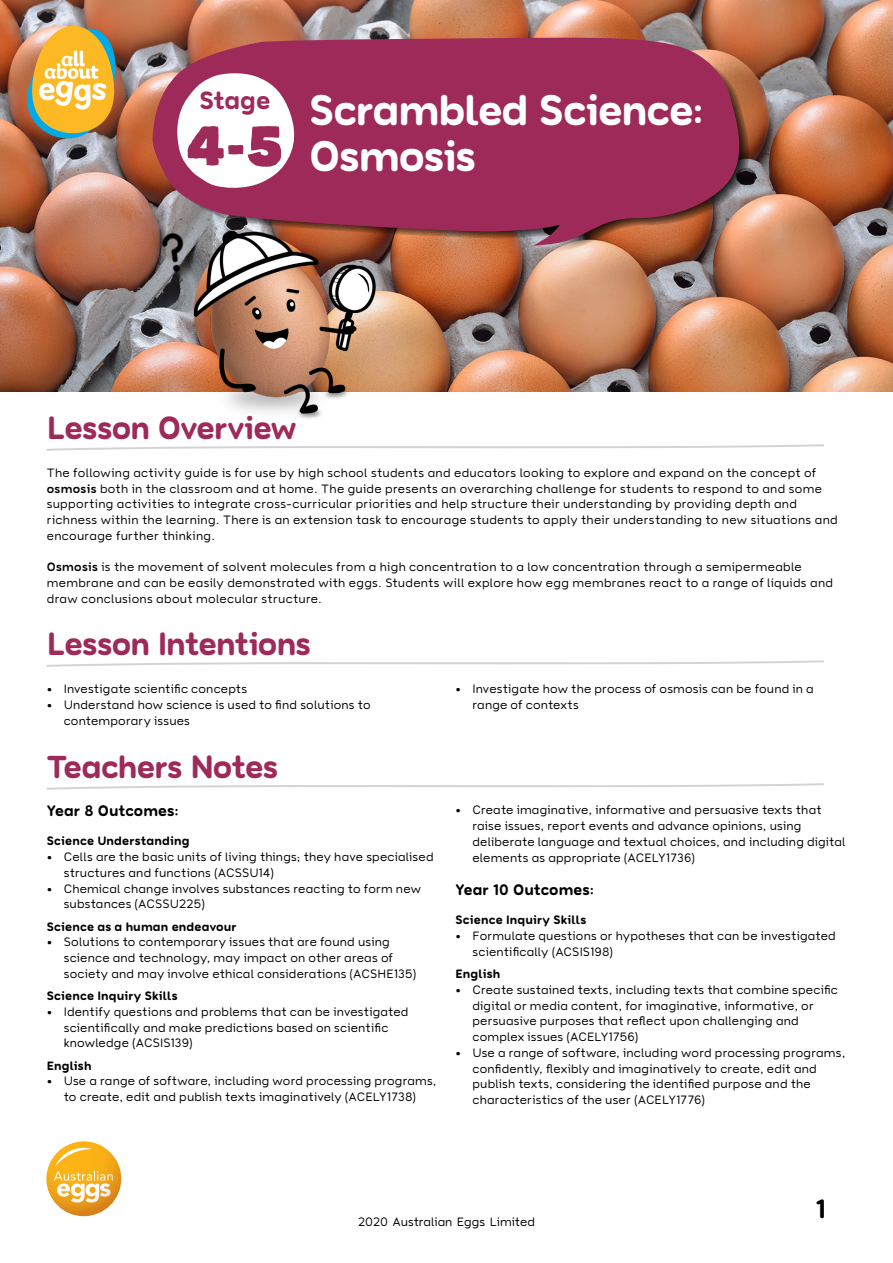
<style>
.page{position:relative;width:893px;height:1263px;background:#fff}
.page>*{position:absolute;margin:0;border:0;box-sizing:border-box;transform-origin:0 0}
.Copy{font:55.8px "Matiz";color:#9e2a5a}
.Big_Bubble_Copy{font:800 42px "Toriga";letter-spacing:-.025em;color:#fff}
.t1{font:800 31.5px "Toriga";letter-spacing:-.025em;color:#9e2a5a}
.t2{font:800 25.95px "Toriga";color:#000}
.Copy-2{font:800 24.45px "Toriga";letter-spacing:-.005em;color:#9e2a5a}
.Sub_Header{font:800 15px "Toriga";letter-spacing:.01em;color:#000}
.Copy-3{font:500 12px/15.8px "Toriga";letter-spacing:.02em;color:#000}
.Sub_Header_2{font:800 12px "Toriga";letter-spacing:.015em;color:#000}
.Copy-4{font:500 12px "Toriga";color:#000}
.s1{font-weight:700}
</style>
<div class="page">
<img style="left:0;top:0;width:893px;height:391px">
<svg style="left:381px;top:45px;width:376px;height:208px;background:#b87959"></svg>
<svg style="left:152px;top:38px;width:595px;height:208px;background:#9e3358"></svg>
<svg style="left:46px;top:444px;width:778px;height:7px"></svg>
<img style="left:10px;top:18px;width:287px;height:170px">
<svg style="left:46px;top:660px;width:778px;height:7px"></svg>
<svg style="left:46px;top:783px;width:778px;height:7px"></svg>
<svg style="left:46px;top:1141px;width:75px;height:75px"></svg>
<svg style="left:54px;top:1145px;width:59px;height:57px"></svg>
<img style="left:184px;top:214px;width:197px;height:205px">
<img style="left:155px;top:226px;width:43px;height:49px">
<p class="Copy-2" style="left:199px;top:85px;width:72px">Stage</p>
<p class="Copy" style="left:186px;top:112px;width:100px">4-5</p>
<p class="Big_Bubble_Copy" style="left:309px;top:84px;width:396px">Scrambled Science:</p>
<p class="Big_Bubble_Copy" style="left:309px;top:130px;width:168px">Osmosis</p>
<p class="t1" style="left:47px;top:408px;width:251px">Lesson Overview</p>
<p class="Copy-3" style="left:47px;top:465px;width:792px">The following activity guide is for use by high school students and educators looking to explore and expand on the concept of <span class="s1">osmosis</span> both in the classroom and at home. The guide presents an overarching challenge for students to respond to and some supporting activities to integrate cross-curricular priorities and help structure their understanding by providing depth and richness within the learning. There is an extension task to encourage students to apply their understanding to new situations and encourage further thinking.</p>
<p class="Copy-3" style="left:47px;top:559px;width:788px"><span class="s1">Osmosis</span> is the movement of solvent molecules from a high concentration to a low concentration through a semipermeable membrane and can be easily demonstrated with eggs. Students will explore how egg membranes react to a range of liquids and draw conclusions about molecular structure.</p>
<p class="t1" style="left:47px;top:624px;width:266px">Lesson Intentions</p>
<p class="Copy-3" style="left:47px;top:681px;width:202px">• Investigate scientific concepts</p>
<p class="Copy-3" style="left:64px;top:697px;width:308px;text-indent:-17px">• Understand how science is used to find solutions to contemporary issues</p>
<p class="t1" style="left:47px;top:747px;width:233px">Teachers Notes</p>
<p class="Sub_Header" style="left:47px;top:802px;width:133px">Year 8 Outcomes:</p>
<p class="Sub_Header_2" style="left:47px;top:834px;width:144px">Science Understanding</p>
<p class="Copy-3" style="left:64px;top:849px;width:371px;text-indent:-17px">• Cells are the basic units of living things; they have specialised structures and functions (ACSSU14)</p>
<p class="Copy-3" style="left:64px;top:880px;width:359px;text-indent:-17px">• Chemical change involves substances reacting to form new substances (ACSSU225)</p>
<p class="Sub_Header_2" style="left:47px;top:919px;width:191px">Science as a human endeavour</p>
<p class="Copy-3" style="left:64px;top:934px;width:354px;text-indent:-17px">• Solutions to contemporary issues that are found using science and technology, may impact on other areas of society and may involve ethical considerations (ACSHE135)</p>
<p class="Sub_Header_2" style="left:47px;top:988px;width:132px">Science Inquiry Skills</p>
<p class="Copy-3" style="left:64px;top:1004px;width:346px;text-indent:-17px">• Identify questions and problems that can be investigated scientifically and make predictions based on scientific knowledge (ACSIS139)</p>
<p class="Sub_Header_2" style="left:47px;top:1058px;width:46px">English</p>
<p class="Copy-3" style="left:47px;top:1073px;width:391px;text-align:center">• Use a range of software, including word processing programs, to create, edit and publish texts imaginatively (ACELY1738)</p>
<p class="Copy-3" style="left:472px;top:681px;width:343px;text-indent:-17px">• Investigate how the process of osmosis can be found in a range of contexts</p>
<p class="Copy-3" style="left:472px;top:802px;width:375px;text-indent:-17px">• Create imaginative, informative and persuasive texts that raise issues, report events and advance opinions, using deliberate language and textual choices, and including digital elements as appropriate (ACELY1736)</p>
<p class="Sub_Header" style="left:455px;top:880px;width:140px">Year 10 Outcomes:</p>
<p class="Sub_Header_2" style="left:455px;top:912px;width:132px">Science Inquiry Skills</p>
<p class="Copy-3" style="left:472px;top:928px;width:365px;text-indent:-17px">• Formulate questions or hypotheses that can be investigated scientifically (ACSIS198)</p>
<p class="Sub_Header_2" style="left:455px;top:966px;width:46px">English</p>
<p class="Copy-3" style="left:472px;top:982px;width:367px;text-indent:-17px">• Create sustained texts, including texts that combine specific digital or media content, for imaginative, informative, or persuasive purposes that reflect upon challenging and complex issues (ACELY1756)</p>
<p class="Copy-3" style="left:472px;top:1045px;width:374px;text-indent:-17px">• Use a range of software, including word processing programs, confidently, flexibly and imaginatively to create, edit and publish texts, considering the identified purpose and the characteristics of the user (ACELY1776)</p>
<p class="Copy-4" style="left:358px;top:1214px;width:178px">2020 Australian Eggs Limited</p>
<h3 class="t2" style="left:816px;top:1193px;width:12px">1</h3>
</div>
